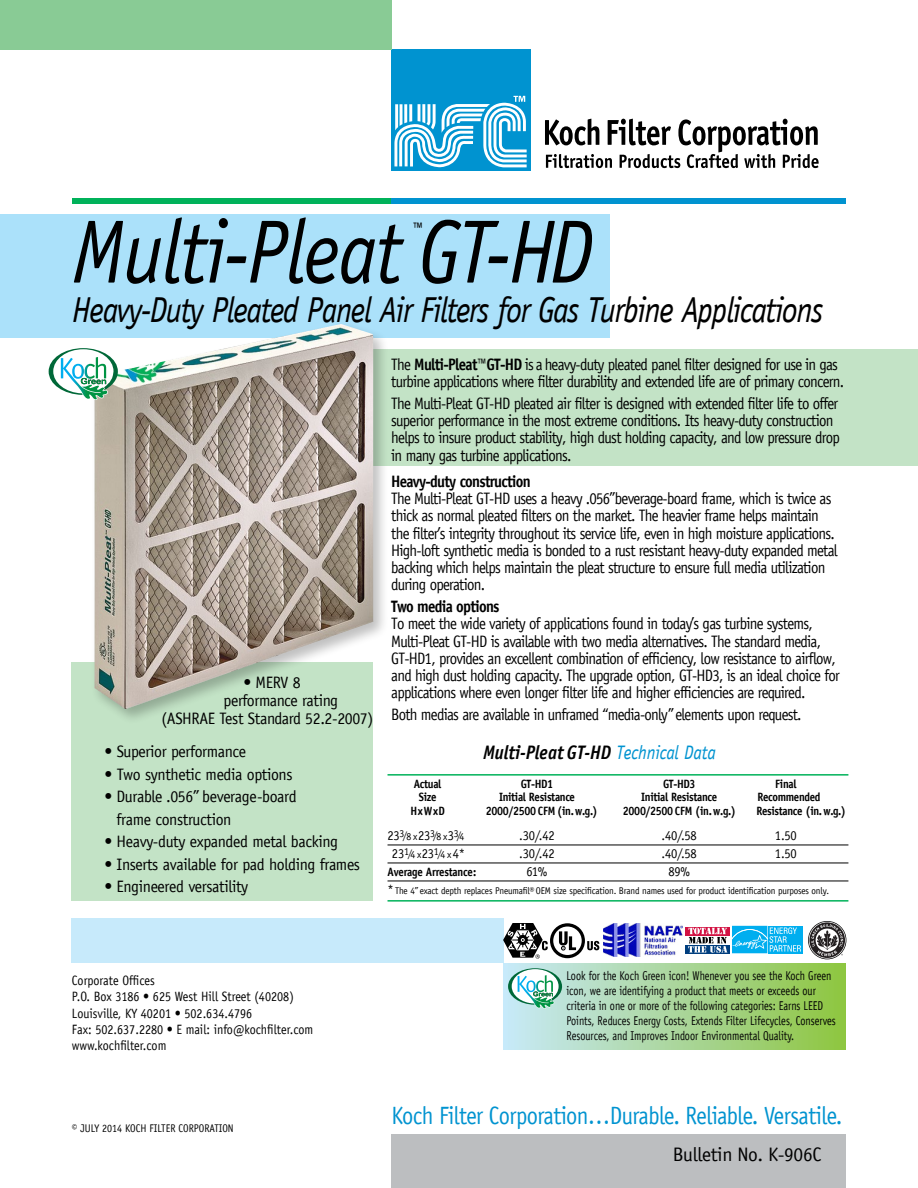
<style>
.page{position:relative;width:918px;height:1188px;background:#fff}
.page>*{position:absolute;margin:0;border:0;box-sizing:border-box;transform-origin:0 0}
.t1{font:italic 90px "Officina Sans LT";letter-spacing:-.02em;color:#000;scale:.9 1}
.t2{font:italic 36px "Officina Sans LT";letter-spacing:-.04em;color:#000;scale:.9 1}
.t3{font:25.05px "Officina Sans LT";letter-spacing:-.025em;color:#0093d0;scale:.9 1}
.t4{font:italic 700 19.5px "Officina Sans LT";letter-spacing:-.01em;color:#000;scale:.9 1}
.t5{font:19.5px "Officina Sans LT";letter-spacing:-.02em;color:#000}
.t6{font:italic 16.65px "Officina Sans LT";color:#000}
.t7{font:16.5px/17.2px "Officina Sans LT";letter-spacing:-.05em;color:#000;scale:.9 1}
.t8{font:16.5px "Officina Sans LT";letter-spacing:-.025em;color:#000;scale:.96 1}
.t9{font:700 16.5px "Officina Sans LT";letter-spacing:-.05em;color:#000;scale:.9 1}
.t10{font:16.5px "Officina Sans LT";letter-spacing:-.05em;color:#000;scale:.96 1}
.t11{font:13.5px "Officina Sans LT";color:#000;scale:.9 1}
.t12{font:13.5px "Officina Sans LT";color:#000;scale:.93 1}
.t13{font:12.75px/15px "Officina Sans LT";color:#000;scale:.8 1}
.t14{font:700 12px "Officina Sans LT";letter-spacing:-.03em;color:#000;scale:.9 1}
.t15{font:11.1px "Officina Sans LT";color:#000;scale:.9 1}
.t16{font:10.5px "Officina Sans LT";color:#000;scale:.93 1}
.t17{font:9.75px "Officina Sans LT";letter-spacing:-.02em;color:#000;scale:.93 1}
.s1{font-weight:700}
.s2{font-weight:400;color:#0093d0}
.s3{font-size:13.5px}
</style>
<div class="page">
<div style="left:72px;top:918px;width:432px;height:45px;background:#c7eafb"></div>
<div style="left:71px;top:663px;width:301px;height:238px;background:#c3e3c6"></div>
<div style="left:321px;top:349px;width:597px;height:117px;background:#c3e3c6"></div>
<div style="left:0;top:214px;width:610px;height:124px;background:#abe1fa"></div>
<svg style="left:545px;top:119px;width:274px;height:49px"></svg>
<div style="left:392px;top:49px;width:139px;height:122px;background:#0093d0"></div>
<svg style="left:394px;top:96px;width:133px;height:71px"></svg>
<div style="left:72px;top:198px;width:320px;height:6px;background:#00b25a"></div>
<div style="left:392px;top:198px;width:454px;height:6px;background:#0093d0"></div>
<div style="left:0;top:0;width:392px;height:49px;background:#89cb95"></div>
<div style="left:392px;top:1134px;width:454px;height:54px;background:#bcbec0"></div>
<div style="left:504px;top:964px;width:342px;height:85px;background:linear-gradient(to right,#c8e9f9,#8ec541)"></div>
<svg style="left:508px;top:968px;width:54px;height:41px"></svg>
<div style="left:91px;top:321px;width:299px;height:404px;background:#000;opacity:.25"></div>
<img style="left:94px;top:324px;width:279px;height:386px">
<svg style="left:49px;top:348px;width:69px;height:52px"></svg>
<hr style="left:388px;top:774px;width:460px;height:2px;background:#00b25a">
<hr style="left:388px;top:845px;width:460px;height:1px;background:#000">
<hr style="left:388px;top:863px;width:460px;height:1px;background:#000">
<hr style="left:388px;top:881px;width:460px;height:1px;background:#000">
<hr style="left:388px;top:900px;width:460px;height:2px;background:#00b25a">
<svg style="left:503px;top:923px;width:96px;height:36px"></svg>
<div style="left:685px;top:927px;width:44px;height:8px;background:#d21242"></div>
<div style="left:685px;top:945px;width:44px;height:9px;background:#003e7e"></div>
<svg style="left:688px;top:921px;width:158px;height:38px"></svg>
<img style="left:604px;top:923px;width:78px;height:34px">
<p class="t1" style="left:72px;top:200px;width:580px">Multi-Pleat GT-HD</p>
<p class="t6" style="left:411px;top:219px;width:13px">™</p>
<p class="t2" style="left:72px;top:288px;width:836px">Heavy-Duty Pleated Panel Air Filters for Gas Turbine Applications</p>
<p class="t10" style="left:243px;top:673px;width:61px">• MERV 8</p>
<p class="t8" style="left:224px;top:691px;width:121px">performance rating</p>
<p class="t8" style="left:162px;top:709px;width:222px">(ASHRAE Test Standard 52.2-2007)</p>
<p class="t8" style="left:104px;top:742px;width:149px">• Superior performance</p>
<p class="t8" style="left:104px;top:765px;width:198px">• Two synthetic media options</p>
<p class="t8" style="left:104px;top:787px;width:202px">• Durable .056” beverage-board</p>
<p class="t8" style="left:117px;top:810px;width:121px">frame construction</p>
<p class="t8" style="left:104px;top:832px;width:245px">• Heavy-duty expanded metal backing</p>
<p class="t8" style="left:104px;top:855px;width:268px">• Inserts available for pad holding frames</p>
<p class="t8" style="left:104px;top:877px;width:151px">• Engineered versatility</p>
<p class="t7" style="left:391px;top:356px;width:505px">The <span class="s1">Multi-Pleat™GT-HD</span> is a heavy-duty pleated panel filter designed for use in gas turbine applications where filter durability and extended life are of primary concern.</p>
<p class="t7" style="left:391px;top:395px;width:500px">The Multi-Pleat GT-HD pleated air filter is designed with extended filter life to offer superior performance in the most extreme conditions. Its heavy-duty construction helps to insure product stability, high dust holding capacity, and low pressure drop in many gas turbine applications.</p>
<p class="t9" style="left:391px;top:471px;width:156px">Heavy-duty construction</p>
<p class="t7" style="left:391px;top:490px;width:498px">The Multi-Pleat GT-HD uses a heavy .056”beverage-board frame, which is twice as thick as normal pleated filters on the market. The heavier frame helps maintain the filter’s integrity throughout its service life, even in high moisture applications.<br>High-loft synthetic media is bonded to a rust resistant heavy-duty expanded metal backing which helps maintain the pleat structure to ensure full media utilization during operation.</p>
<p class="t9" style="left:391px;top:596px;width:122px">Two media options</p>
<p class="t7" style="left:391px;top:615px;width:500px">To meet the wide variety of applications found in today’s gas turbine systems, Multi-Pleat GT-HD is available with two media alternatives. The standard media, GT-HD1, provides an excellent combination of efficiency, low resistance to airflow, and high dust holding capacity. The upgrade option, GT-HD3, is an ideal choice for applications where even longer filter life and higher efficiencies are required.</p>
<p class="t7" style="left:391px;top:706px;width:458px">Both medias are available in unframed “media-only” elements upon request.</p>
<p class="t4" style="left:483px;top:741px;width:260px">Multi-Pleat GT-HD <span class="s2">Technical Data</span></p>
<p class="t14" style="left:414px;top:776px;width:32px">Actual</p>
<p class="t14" style="left:521px;top:776px;width:38px">GT-HD1</p>
<p class="t14" style="left:663px;top:776px;width:38px">GT-HD3</p>
<p class="t14" style="left:775px;top:776px;width:25px">Final</p>
<p class="t14" style="left:419px;top:790px;width:21px">Size</p>
<p class="t14" style="left:499px;top:790px;width:86px">Initial Resistance</p>
<p class="t14" style="left:641px;top:790px;width:86px">Initial Resistance</p>
<p class="t14" style="left:757px;top:790px;width:71px">Recommended</p>
<p class="t14" style="left:410px;top:803px;width:40px">HxWxD</p>
<p class="t14" style="left:486px;top:803px;width:126px">2000/2500 CFM (in. w.g.)</p>
<p class="t14" style="left:623px;top:803px;width:127px">2000/2500 CFM (in. w.g.)</p>
<p class="t14" style="left:756px;top:803px;width:101px">Resistance (in. w.g.)</p>
<p class="t16" style="left:388px;top:829px;width:84px"><span class="s3">23</span>3/8 x<span class="s3">23</span>3/8 x<span class="s3">3</span>3/4</p>
<p class="t12" style="left:519px;top:828px;width:40px">.30/.42</p>
<p class="t12" style="left:662px;top:828px;width:40px">.40/.58</p>
<p class="t12" style="left:775px;top:828px;width:25px">1.50</p>
<p class="t16" style="left:392px;top:848px;width:80px"><span class="s3">23</span>1/4 x<span class="s3">23</span>1/4 x<span class="s3">4*</span></p>
<p class="t12" style="left:519px;top:846px;width:40px">.30/.42</p>
<p class="t12" style="left:662px;top:846px;width:40px">.40/.58</p>
<p class="t12" style="left:775px;top:846px;width:25px">1.50</p>
<p class="t14" style="left:388px;top:865px;width:100px">Average Arrestance:</p>
<p class="t12" style="left:527px;top:864px;width:24px">61%</p>
<p class="t12" style="left:668px;top:864px;width:25px">89%</p>
<p class="t17" style="left:388px;top:885px;width:476px"><span class="s3">*</span> The 4” exact depth replaces Pneumafil® OEM size specification. Brand names used for product identification purposes only.</p>
<p class="t11" style="left:72px;top:973px;width:94px">Corporate Offices</p>
<p class="t11" style="left:72px;top:989px;width:248px">P.O. Box 3186 • 625 West Hill Street (40208)</p>
<p class="t11" style="left:72px;top:1005px;width:202px">Louisville, KY 40201 • 502.634.4796</p>
<p class="t11" style="left:72px;top:1021px;width:270px">Fax: 502.637.2280 • E mail: info@kochfilter.com</p>
<p class="t11" style="left:72px;top:1037px;width:107px">www.kochfilter.com</p>
<p class="t15" style="left:72px;top:1122px;width:181px">© JULY 2014 KOCH FILTER CORPORATION</p>
<p class="t13" style="left:566px;top:968px;width:338px">Look for the Koch Green icon! Whenever you see the Koch Green icon, we are identifying a product that meets or exceeds our criteria in one or more of the following categories: Earns LEED Points, Reduces Energy Costs, Extends Filter Lifecycles, Conserves Resources, and Improves Indoor Environmental Quality.</p>
<p class="t3" style="left:392px;top:1101px;width:503px">Koch Filter Corporation…Durable. Reliable. Versatile.</p>
<p class="t5" style="left:673px;top:1143px;width:150px">Bulletin No. K-906C</p>
</div>
